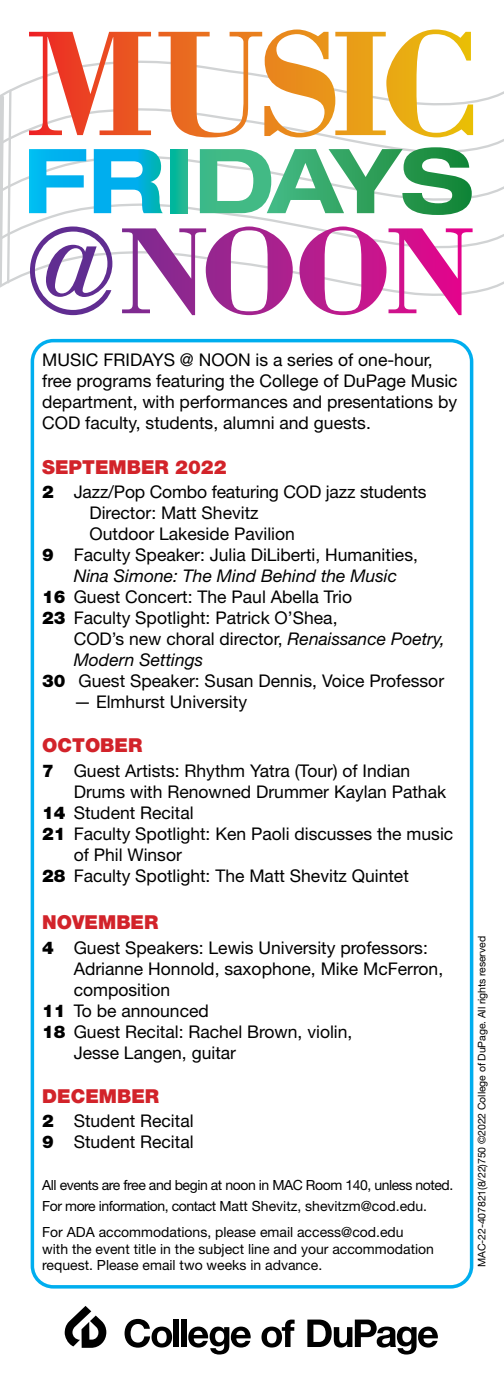
<style>
.page{position:relative;width:504px;height:1386px;background:#fff}
.page>*{position:absolute;margin:0;border:0;box-sizing:border-box;transform-origin:0 0}
.t1{font:900 19.25px "Helvetica Neue LT Pro";color:#d2232a}
.t2{font:17.5px/21px "Helvetica Neue LT Pro";color:#000}
.t3{font:italic 17.5px "Helvetica Neue LT Pro";color:#000}
.t4{font:14px/16.8px "Helvetica Neue LT Pro";color:#000}
.t5{font:14px/21px "Helvetica Neue LT Pro";letter-spacing:-.03em;color:#000}
.t6{font:10.5px "Helvetica Neue LT Pro";letter-spacing:-.01em;color:#000}
.s1{font-weight:900}
.s2{font-style:italic}
</style>
<div class="page">
<svg style="left:0;top:29px;width:504px;height:286px"></svg>
<svg style="left:65px;top:1306px;width:41px;height:42px"></svg>
<svg style="left:125px;top:1319px;width:47px;height:29px"></svg>
<div style="left:174px;top:1320px;width:5px;height:27px;background:#000"></div>
<div style="left:181px;top:1320px;width:6px;height:27px;background:#000"></div>
<svg style="left:188px;top:1327px;width:63px;height:28px"></svg>
<svg style="left:262px;top:1320px;width:33px;height:28px"></svg>
<svg style="left:307px;top:1320px;width:131px;height:35px"></svg>
<div style="left:31px;top:339px;width:442px;height:950px;border:4px solid #00aeef;border-radius:21px"></div>
<p class="t2" style="left:42px;top:349px;width:417px">MUSIC FRIDAYS @ NOON is a series of one-hour, free programs featuring the College of DuPage Music department, with performances and presentations by COD faculty, students, alumni and guests.</p>
<p class="t1" style="left:42px;top:455px;width:186px">SEPTEMBER 2022</p>
<p class="t2" style="left:42px;top:481px;width:386px"><span class="s1">2</span> Jazz/Pop Combo featuring COD jazz students</p>
<p class="t2" style="left:89px;top:502px;width:171px">Director: Matt Shevitz</p>
<p class="t2" style="left:89px;top:523px;width:207px">Outdoor Lakeside Pavilion</p>
<p class="t2" style="left:42px;top:544px;width:377px"><span class="s1">9</span> Faculty Speaker: Julia DiLiberti, Humanities,</p>
<p class="t3" style="left:74px;top:565px;width:325px">Nina Simone: The Mind Behind the Music</p>
<p class="t2" style="left:42px;top:586px;width:311px"><span class="s1">16</span> Guest Concert: The Paul Abella Trio</p>
<p class="t2" style="left:42px;top:607px;width:297px"><span class="s1">23</span> Faculty Spotlight: Patrick O’Shea,</p>
<p class="t2" style="left:74px;top:628px;width:373px">COD’s new choral director, <span class="s2">Renaissance Poetry,</span></p>
<p class="t3" style="left:74px;top:649px;width:131px">Modern Settings</p>
<p class="t2" style="left:42px;top:670px;width:403px"><span class="s1">30</span> Guest Speaker: Susan Dennis, Voice Professor</p>
<p class="t2" style="left:74px;top:691px;width:175px">— Elmhurst University</p>
<p class="t1" style="left:42px;top:734px;width:102px">OCTOBER</p>
<p class="t2" style="left:42px;top:759px;width:369px"><span class="s1">7</span> Guest Artists: Rhythm Yatra (Tour) of Indian</p>
<p class="t2" style="left:74px;top:780px;width:374px">Drums with Renowned Drummer Kaylan Pathak</p>
<p class="t2" style="left:42px;top:801px;width:153px"><span class="s1">14</span> Student Recital</p>
<p class="t2" style="left:42px;top:822px;width:413px"><span class="s1">21</span> Faculty Spotlight: Ken Paoli discusses the music</p>
<p class="t2" style="left:74px;top:843px;width:110px">of Phil Winsor</p>
<p class="t2" style="left:42px;top:864px;width:368px"><span class="s1">28</span> Faculty Spotlight: The Matt Shevitz Quintet</p>
<p class="t1" style="left:42px;top:911px;width:118px">NOVEMBER</p>
<p class="t2" style="left:42px;top:937px;width:387px"><span class="s1">4</span> Guest Speakers: Lewis University professors:</p>
<p class="t2" style="left:74px;top:958px;width:371px">Adrianne Honnold, saxophone, Mike McFerron,</p>
<p class="t2" style="left:74px;top:979px;width:98px">composition</p>
<p class="t2" style="left:42px;top:1000px;width:168px"><span class="s1">11</span> To be announced</p>
<p class="t2" style="left:42px;top:1021px;width:312px"><span class="s1">18</span> Guest Recital: Rachel Brown, violin,</p>
<p class="t2" style="left:74px;top:1042px;width:164px">Jesse Langen, guitar</p>
<p class="t1" style="left:42px;top:1084px;width:118px">DECEMBER</p>
<p class="t2" style="left:42px;top:1110px;width:153px"><span class="s1">2</span> Student Recital<br><span class="s1">9</span> Student Recital</p>
<p class="t5" style="left:42px;top:1175px;width:413px">All events are free and begin at noon in MAC Room 140, unless noted.<br>For more information, contact Matt Shevitz, shevitzm@cod.edu.</p>
<p class="t4" style="left:42px;top:1223px;width:393px">For ADA accommodations, please email access@cod.edu<br>with the event title in the subject line and your accommodation request. Please email two weeks in advance.</p>
<p class="t6" style="left:475px;top:1267px;width:332px;rotate:-90deg">MAC-22-407821(8/22)750 ©2022 College of DuPage. All rights reserved</p>
</div>
